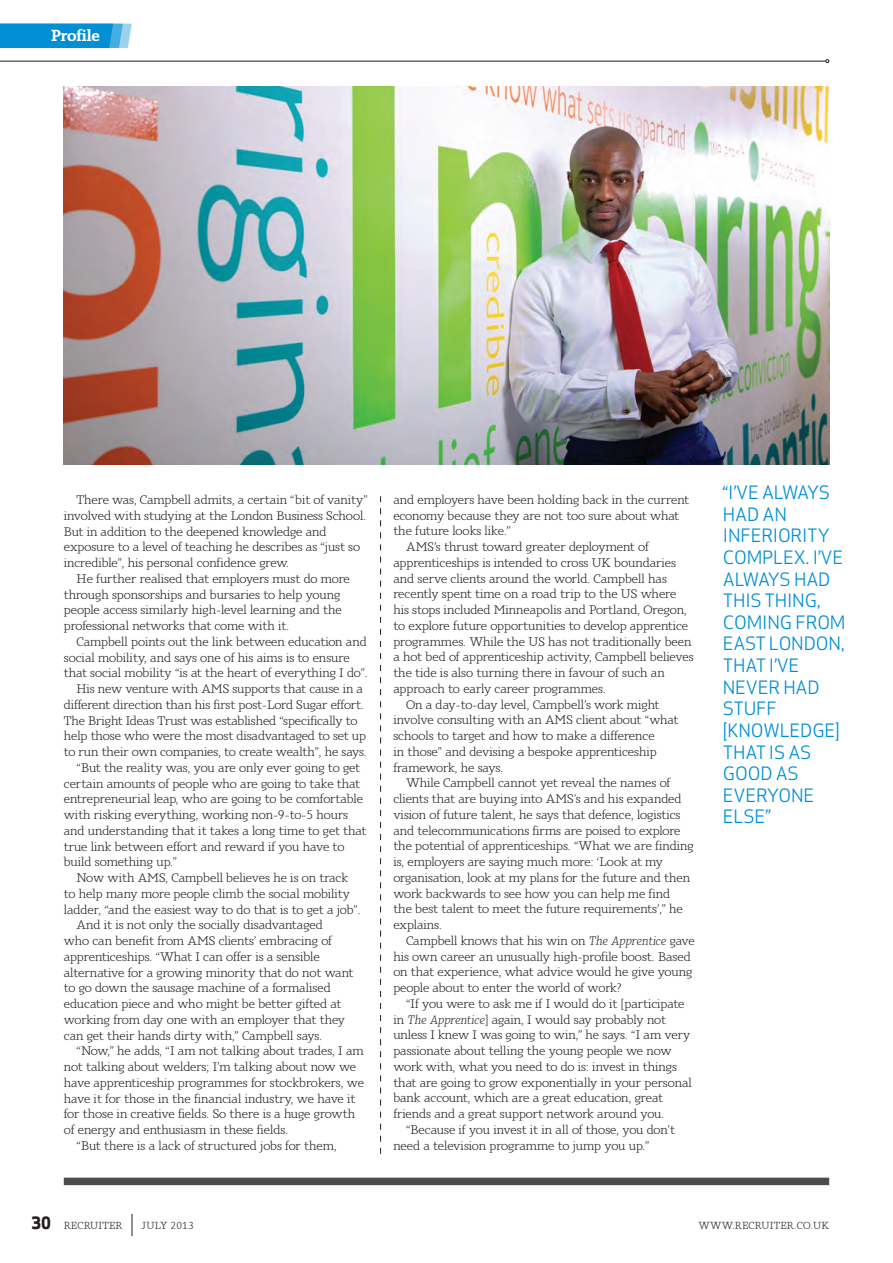
<style>
.page{position:relative;width:893px;height:1263px;background:#fff}
.page>*{position:absolute;margin:0;border:0;box-sizing:border-box;transform-origin:0 0}
.t1{font:18px/21.6px "Apex Sans Book ST";letter-spacing:-.01em;color:#008fd5}
.t2{font:600 16.5px "Sky Serif";letter-spacing:-.01em;color:#fff}
.t3{font:16.5px "Apex Sans Extra Bold T";color:#231f20}
.t4{font:12.75px/15.8px "Sky Serif";color:#231f20}
.t5{font:10.5px "Sky Serif";letter-spacing:.02em;color:#231f20}
.s1{font-style:italic}
</style>
<div class="page">
<svg style="left:0;top:24px;width:132px;height:24px;background:#1397d8"></svg>
<svg style="left:132px;top:1214px;width:1px;height:22px"></svg>
<hr style="left:0;top:61px;width:826px;height:1px;background:#231f20">
<svg style="left:825px;top:59px;width:4px;height:4px"></svg>
<div style="left:64px;top:1177px;width:765px;height:8px;background:#4b4c4d"></div>
<svg style="left:380px;top:496px;width:1px;height:658px"></svg>
<img style="left:64px;top:87px;width:765px;height:378px">
<p class="t2" style="left:51px;top:26px;width:50px">Profile</p>
<p class="t4" style="left:64px;top:492px;width:305px;text-indent:13px">There was, Campbell admits, a certain “bit of vanity” involved with studying at the London Business School.<br>But in addition to the deepened knowledge and exposure to a level of teaching he describes as “just so incredible”, his personal confidence grew.</p>
<p class="t4" style="left:64px;top:571px;width:288px;text-indent:13px">He further realised that employers must do more through sponsorships and bursaries to help young people access similarly high-level learning and the professional networks that come with it.</p>
<p class="t4" style="left:64px;top:634px;width:305px;text-indent:13px">Campbell points out the link between education and social mobility, and says one of his aims is to ensure that social mobility “is at the heart of everything I do”.</p>
<p class="t4" style="left:64px;top:681px;width:304px;text-indent:13px">His new venture with AMS supports that cause in a different direction than his first post-Lord Sugar effort.<br>The Bright Ideas Trust was established “specifically to help those who were the most disadvantaged to set up to run their own companies, to create wealth”, he says.</p>
<p class="t4" style="left:64px;top:759px;width:304px;text-indent:13px">“But the reality was, you are only ever going to get certain amounts of people who are going to take that entrepreneurial leap, who are going to be comfortable with risking everything, working non-9-to-5 hours and understanding that it takes a long time to get that true link between effort and reward if you have to build something up.”</p>
<p class="t4" style="left:64px;top:870px;width:298px;text-indent:13px">Now with AMS, Campbell believes he is on track to help many more people climb the social mobility ladder, “and the easiest way to do that is to get a job”.</p>
<p class="t4" style="left:64px;top:917px;width:291px;text-indent:13px">And it is not only the socially disadvantaged<br>who can benefit from AMS clients’ embracing of apprenticeships. “What I can offer is a sensible alternative for a growing minority that do not want to go down the sausage machine of a formalised education piece and who might be better gifted at working from day one with an employer that they can get their hands dirty with,” Campbell says.</p>
<p class="t4" style="left:64px;top:1043px;width:302px;text-indent:13px">“Now,” he adds, “I am not talking about trades, I am not talking about welders; I’m talking about now we have apprenticeship programmes for stockbrokers, we have it for those in the financial industry, we have it for those in creative fields. So there is a huge growth of energy and enthusiasm in these fields.</p>
<p class="t4" style="left:77px;top:1137px;width:262px">“But there is a lack of structured jobs for them,</p>
<p class="t4" style="left:393px;top:492px;width:297px">and employers have been holding back in the current economy because they are not too sure about what the future looks like.”</p>
<p class="t4" style="left:393px;top:539px;width:302px;text-indent:13px">AMS’s thrust toward greater deployment of apprenticeships is intended to cross UK boundaries and serve clients around the world. Campbell has recently spent time on a road trip to the US where his stops included Minneapolis and Portland, Oregon, to explore future opportunities to develop apprentice programmes. While the US has not traditionally been a hot bed of apprenticeship activity, Campbell believes the tide is also turning there in favour of such an approach to early career programmes.</p>
<p class="t4" style="left:393px;top:696px;width:287px;text-indent:13px">On a day-to-day level, Campbell’s work might involve consulting with an AMS client about “what schools to target and how to make a difference<br>in those” and devising a bespoke apprenticeship framework, he says.</p>
<p class="t4" style="left:393px;top:775px;width:302px;text-indent:13px">While Campbell cannot yet reveal the names of clients that are buying into AMS’s and his expanded vision of future talent, he says that defence, logistics and telecommunications firms are poised to explore the potential of apprenticeships. “What we are finding is, employers are saying much more: ‘Look at my organisation, look at my plans for the future and then work backwards to see how you can help me find<br>the best talent to meet the future requirements’,” he explains.</p>
<p class="t4" style="left:393px;top:933px;width:303px;text-indent:13px">Campbell knows that his win on <span class="s1">The Apprentice</span> gave his own career an unusually high-profile boost. Based on that experience, what advice would he give young people about to enter the world of work?</p>
<p class="t4" style="left:393px;top:996px;width:300px;text-indent:13px">“If you were to ask me if I would do it [participate in <span class="s1">The Apprentice</span>] again, I would say probably not unless I knew I was going to win,” he says. “I am very passionate about telling the young people we now work with, what you need to do is: invest in things that are going to grow exponentially in your personal bank account, which are a great education, great friends and a great support network around you.</p>
<p class="t4" style="left:393px;top:1122px;width:283px;text-indent:13px">“Because if you invest it in all of those, you don’t need a television programme to jump you up.”</p>
<p class="t1" style="left:723px;top:482px;width:124px">“I’VE ALWAYS<br>HAD AN<br>INFERIORITY<br>COMPLEX. I’VE<br>ALWAYS HAD<br>THIS THING,<br>COMING FROM<br>EAST LONDON,<br>THAT I’VE<br>NEVER HAD<br>STUFF [KNOWLEDGE]<br>THAT IS AS<br>GOOD AS<br>EVERYONE<br>ELSE”</p>
<p class="t3" style="left:31px;top:1212px;width:21px">30</p>
<p class="t5" style="left:141px;top:1219px;width:54px">JULY 2013</p>
<p class="t5" style="left:64px;top:1219px;width:60px">RECRUITER</p>
<p class="t5" style="left:698px;top:1219px;width:132px">WWW.RECRUITER.CO.UK</p>
</div>
